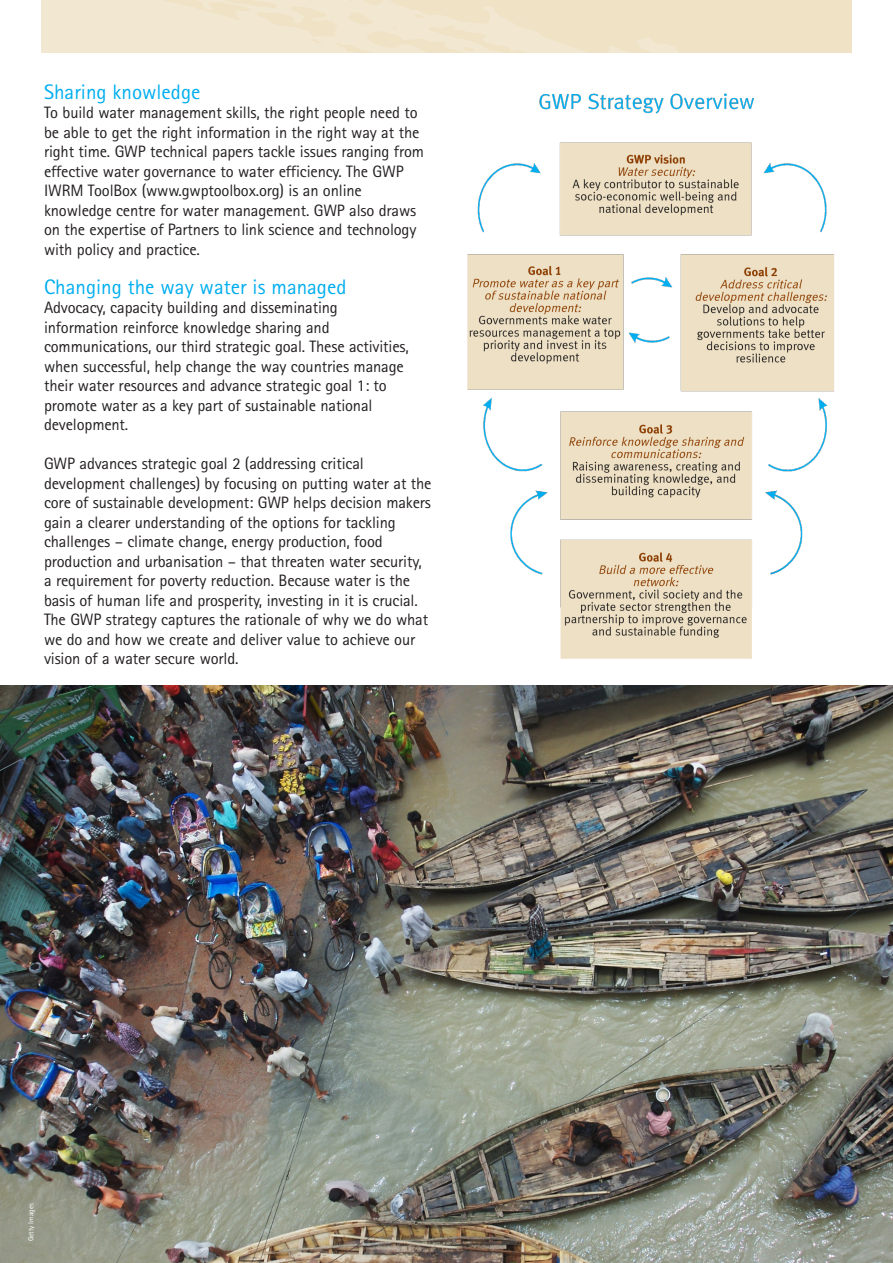
<style>
.page{position:relative;width:893px;height:1263px;background:#fff}
.page>*{position:absolute;margin:0;border:0;box-sizing:border-box;transform-origin:0 0}
.t1{font:21px "Agfa Rotis Sans Serif";color:#00aeef}
.t2{font:16.5px/19.5px "Agfa Rotis Sans Serif";letter-spacing:-.01em;color:#231f20}
.t3{font:7.5px "Agfa Rotis Sans Serif";color:#fff}
</style>
<div class="page">
<svg style="left:42px;top:0;width:809px;height:53px;background:#f0e4ca"></svg>
<img style="left:467px;top:93px;width:368px;height:566px">
<img style="left:0;top:685px;width:893px;height:578px">
<p class="t1" style="left:44px;top:79px;width:158px">Sharing knowledge</p>
<p class="t2" style="left:44px;top:103px;width:381px">To build water management skills, the right people need to be able to get the right information in the right way at the right time. GWP technical papers tackle issues ranging from effective water governance to water efficiency. The GWP IWRM ToolBox (www.gwptoolbox.org) is an online knowledge centre for water management. GWP also draws on the expertise of Partners to link science and technology with policy and practice.</p>
<p class="t1" style="left:44px;top:274px;width:304px">Changing the way water is managed</p>
<p class="t2" style="left:44px;top:298px;width:295px">Advocacy, capacity building and disseminating</p>
<p class="t2" style="left:44px;top:317px;width:366px">information reinforce knowledge sharing and communications, our third strategic goal. These activities, when successful, help change the way countries manage their water resources and advance strategic goal 1: to promote water as a key part of sustainable national development.</p>
<p class="t2" style="left:44px;top:454px;width:389px">GWP advances strategic goal 2 (addressing critical development challenges) by focusing on putting water at the core of sustainable development: GWP helps decision makers gain a clearer understanding of the options for tackling challenges – climate change, energy production, food production and urbanisation – that threaten water security, a requirement for poverty reduction. Because water is the basis of human life and prosperity, investing in it is crucial.<br>The GWP strategy captures the rationale of why we do what we do and how we create and deliver value to achieve our vision of a water secure world.</p>
<p class="t3" style="left:27px;top:1241px;width:40px;rotate:-90deg">Getty Images</p>
</div>
